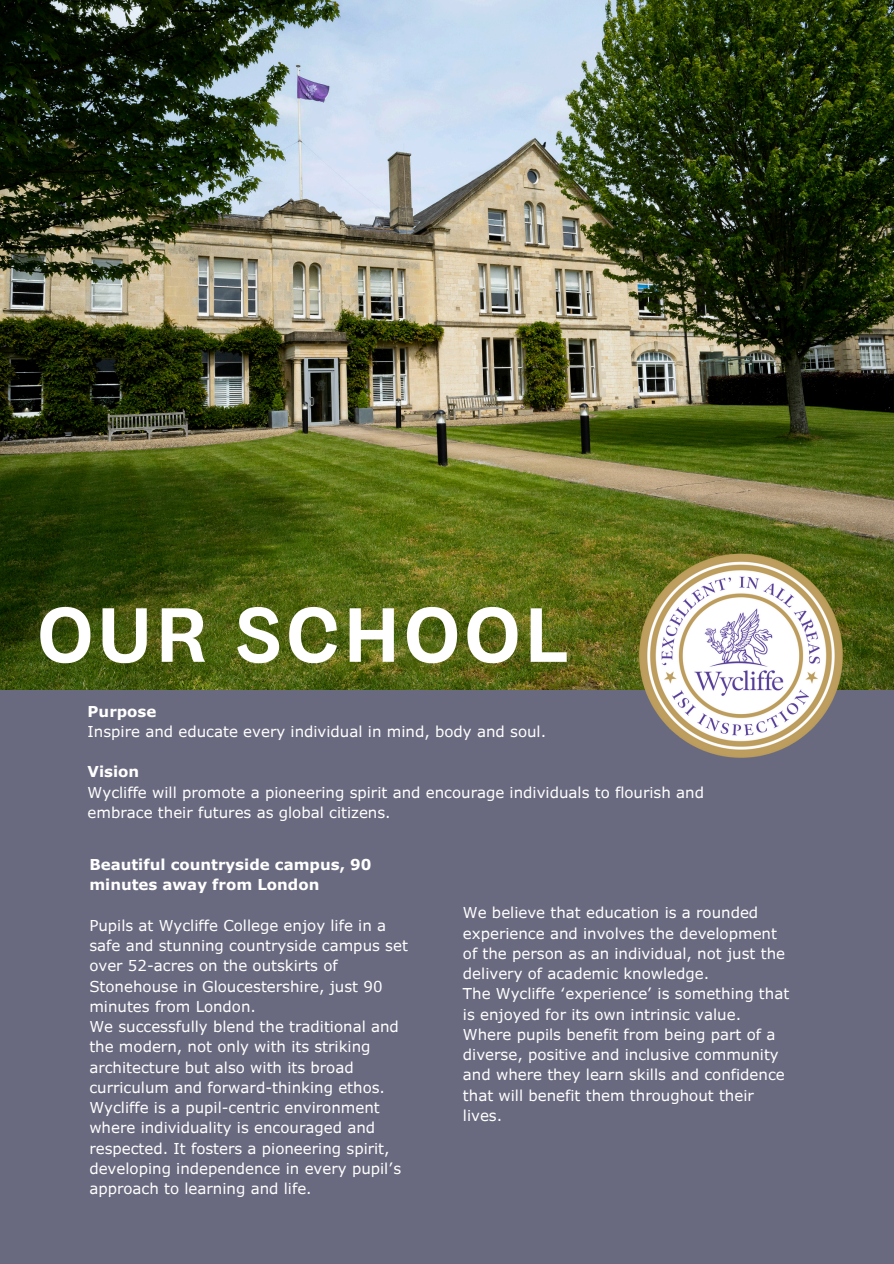
<style>
.page{position:relative;width:894px;height:1264px;background:#fff}
.page>*{position:absolute;margin:0;border:0;box-sizing:border-box;transform-origin:0 0}
.t1{font:700 76.5px "Body Grotesque";letter-spacing:.07em;color:#fff}
.t2{font:15px/20.2px "Verdana Pro";color:#fff}
.t3{font:700 15px/20.2px "Verdana Pro";color:#fff}
</style>
<div class="page">
<div style="left:0;top:656px;width:893px;height:607px;background:#69697f"></div>
<img style="left:0;top:0;width:893px;height:690px">
<img style="left:639px;top:554px;width:203px;height:203px">
<p class="t1" style="left:38px;top:591px;width:531px">OUR SCHOOL</p>
<p class="t3" style="left:88px;top:700px;width:70px">Purpose</p>
<p class="t2" style="left:88px;top:720px;width:460px">Inspire and educate every individual in mind, body and soul.</p>
<p class="t3" style="left:88px;top:761px;width:53px">Vision</p>
<p class="t2" style="left:88px;top:781px;width:617px">Wycliffe will promote a pioneering spirit and encourage individuals to flourish and embrace their futures as global citizens.</p>
<p class="t3" style="left:89px;top:853px;width:284px">Beautiful countryside campus, 90 minutes away from London</p>
<p class="t2" style="left:89px;top:914px;width:320px">Pupils at Wycliffe College enjoy life in a safe and stunning countryside campus set over 52-acres on the outskirts of Stonehouse in Gloucestershire, just 90 minutes from London.</p>
<p class="t2" style="left:89px;top:1015px;width:311px">We successfully blend the traditional and the modern, not only with its striking architecture but also with its broad curriculum and forward-thinking ethos.</p>
<p class="t2" style="left:89px;top:1096px;width:313px">Wycliffe is a pupil-centric environment where individuality is encouraged and respected. It fosters a pioneering spirit, developing independence in every pupil’s approach to learning and life.</p>
<p class="t2" style="left:463px;top:902px;width:323px">We believe that education is a rounded experience and involves the development of the person as an individual, not just the delivery of academic knowledge.</p>
<h2 class="t2" style="left:463px;top:983px;width:328px">The Wycliffe ‘experience’ is something that is enjoyed for its own intrinsic value.<br>Where pupils benefit from being part of a diverse, positive and inclusive community and where they learn skills and confidence that will benefit them throughout their lives.</h2>
</div>
